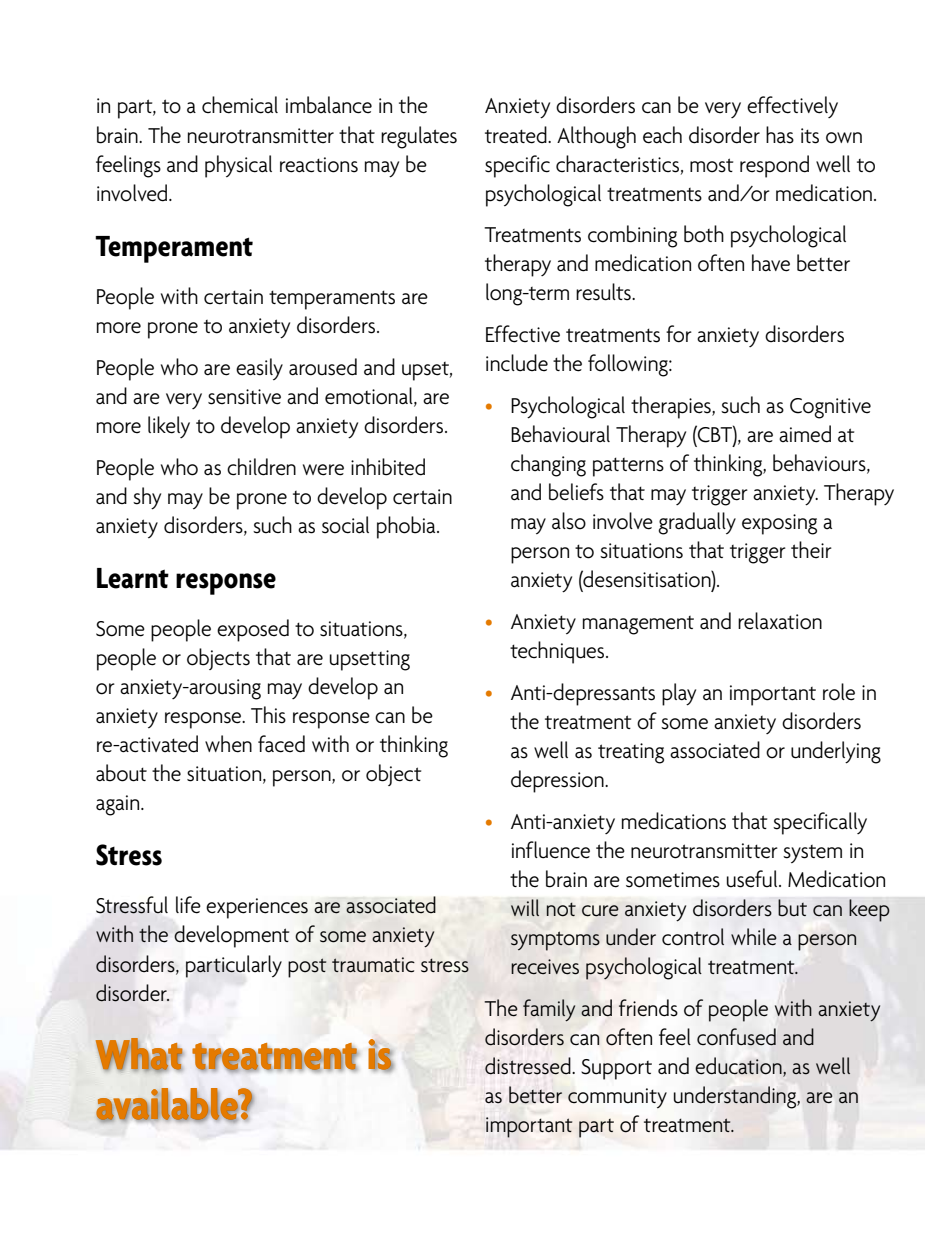
<style>
.page{position:relative;width:925px;height:1244px;background:#fff}
.page>*{position:absolute;margin:0;border:0;box-sizing:border-box;transform-origin:0 0}
.t1{font:700 condensed 45px/49.5px "Agenda";letter-spacing:-.005em;color:#e47a00}
.t2{font:700 condensed 31.5px "Agenda";color:#000}
.t3{font:300 23.18px/29px "Agenda";letter-spacing:-.01em;color:#000;scale:.95 1}
.s1{color:#e47a00}
</style>
<div class="page">
<img style="left:0;top:896px;width:925px;height:255px">
<div style="left:93px;top:1035px;width:306px;height:92px;background:#000;opacity:.45"></div>
<p class="t3" style="left:96px;top:91px;width:383px">in part, to a chemical imbalance in the brain. The neurotransmitter that regulates feelings and physical reactions may be involved.</p>
<h2 class="t2" style="left:96px;top:227px;width:159px">Temperament</h2>
<p class="t3" style="left:96px;top:281px;width:351px">People with certain temperaments are more prone to anxiety disorders.</p>
<p class="t3" style="left:96px;top:352px;width:378px">People who are easily aroused and upset, and are very sensitive and emotional, are more likely to develop anxiety disorders.</p>
<p class="t3" style="left:96px;top:452px;width:377px">People who as children were inhibited and shy may be prone to develop certain anxiety disorders, such as social phobia.</p>
<h2 class="t2" style="left:96px;top:559px;width:182px">Learnt response</h2>
<p class="t3" style="left:96px;top:613px;width:373px">Some people exposed to situations, people or objects that are upsetting<br>or anxiety-arousing may develop an anxiety response. This response can be re-activated when faced with or thinking about the situation, person, or object again.</p>
<h2 class="t2" style="left:96px;top:836px;width:68px">Stress</h2>
<p class="t3" style="left:96px;top:891px;width:395px">Stressful life experiences are associated with the development of some anxiety disorders, particularly post traumatic stress disorder.</p>
<h1 class="t1" style="left:96px;top:1029px;width:298px">What treatment is available?</h1>
<p class="t3" style="left:485px;top:91px;width:415px">Anxiety disorders can be very effectively treated. Although each disorder has its own specific characteristics, most respond well to psychological treatments and/or medication.</p>
<p class="t3" style="left:485px;top:220px;width:386px">Treatments combining both psychological therapy and medication often have better long-term results.</p>
<p class="t3" style="left:485px;top:320px;width:380px">Effective treatments for anxiety disorders include the following:</p>
<p class="t3" style="left:510px;top:391px;width:406px;text-indent:-26px"><span class="s1">•</span> Psychological therapies, such as Cognitive Behavioural Therapy (CBT), are aimed at changing patterns of thinking, behaviours, and beliefs that may trigger anxiety. Therapy may also involve gradually exposing a person to situations that trigger their anxiety (desensitisation).</p>
<p class="t3" style="left:510px;top:607px;width:330px;text-indent:-26px"><span class="s1">•</span> Anxiety management and relaxation techniques.</p>
<p class="t3" style="left:510px;top:677px;width:392px;text-indent:-26px"><span class="s1">•</span> Anti-depressants play an important role in the treatment of some anxiety disorders as well as treating associated or underlying depression.</p>
<p class="t3" style="left:510px;top:806px;width:401px;text-indent:-26px"><span class="s1">•</span> Anti-anxiety medications that specifically influence the neurotransmitter system in the brain are sometimes useful. Medication will not cure anxiety disorders but can keep symptoms under control while a person receives psychological treatment.</p>
<p class="t3" style="left:485px;top:993px;width:418px">The family and friends of people with anxiety disorders can often feel confused and distressed. Support and education, as well<br>as better community understanding, are an important part of treatment.</p>
</div>
